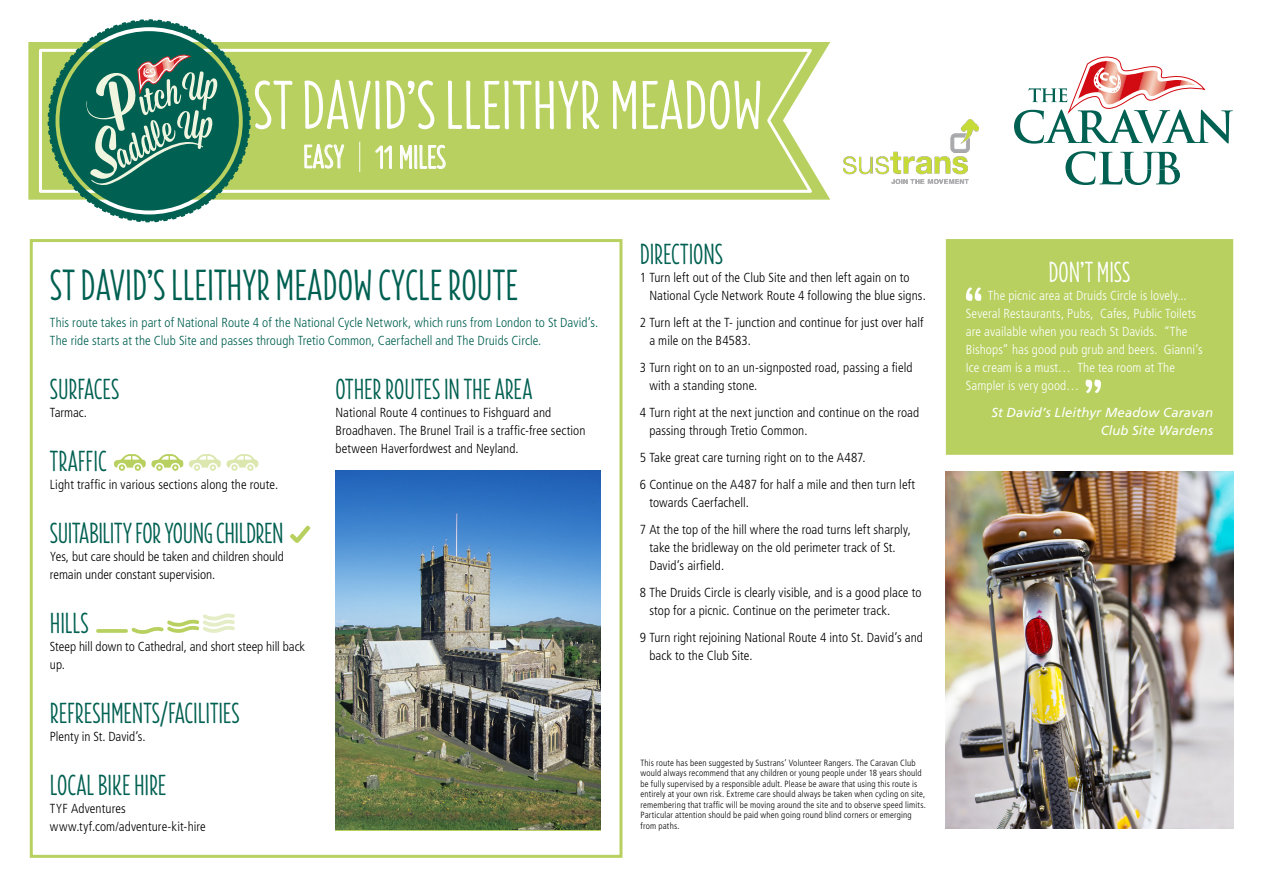
<style>
.page{position:relative;width:1263px;height:893px;background:#fff}
.page>*{position:absolute;margin:0;border:0;box-sizing:border-box;transform-origin:0 0}
.t1{font:71.1px "Florence";color:#fff}
.t2{font:45px "Florence";color:#006051}
.t3{font:33.75px "Florence";color:#fff}
.t4{font:30px "Florence";letter-spacing:-.01em;color:#006051}
.t5{font:30px "Florence";letter-spacing:-.005em;color:#fff}
.t6{font:300 condensed 13.2px/18px "Frutiger LT Std";letter-spacing:.005em;color:#000}
.t7{font:300 condensed 13.2px/18px "Frutiger LT Std";letter-spacing:.005em;color:#fff}
.t8{font:300 condensed 13.2px/18px "Frutiger LT Std";letter-spacing:.005em;color:#006051}
.t9{font:italic 13.2px/18px "Frutiger LT Std";letter-spacing:.01em;color:#fff;text-align:right}
.t10{font:300 condensed 9px/10.5px "Frutiger LT Std";letter-spacing:.02em;color:#000}
</style>
<div class="page">
<div style="left:947px;top:241px;width:285px;height:212px;background:#b7d05f"></div>
<svg style="left:966px;top:287px;width:15px;height:14px"></svg>
<svg style="left:1085px;top:380px;width:16px;height:13px"></svg>
<div style="left:946px;top:239px;width:287px;height:216px;border:3px solid #b7d05f"></div>
<svg style="left:28px;top:42px;width:802px;height:158px;fill:#b7d05f"></svg>
<svg style="left:37px;top:47px;width:779px;height:147px;background:#bcd36b"></svg>
<svg style="left:290px;top:525px;width:20px;height:18px"></svg>
<svg style="left:98px;top:629px;width:28px;height:4px"></svg>
<svg style="left:131px;top:613px;width:104px;height:21px"></svg>
<svg style="left:227px;top:454px;width:31px;height:17px"></svg>
<svg style="left:114px;top:454px;width:69px;height:17px"></svg>
<svg style="left:189px;top:454px;width:32px;height:17px"></svg>
<div style="left:30px;top:239px;width:592px;height:619px;border:3px solid #b7d05f"></div>
<svg style="left:1065px;top:151px;width:115px;height:34px"></svg>
<svg style="left:1014px;top:57px;width:219px;height:87px"></svg>
<img style="left:843px;top:120px;width:135px;height:64px">
<img style="left:946px;top:472px;width:287px;height:357px">
<img style="left:335px;top:471px;width:266px;height:359px">
<svg style="left:304px;top:143px;width:40px;height:26px"></svg>
<svg style="left:375px;top:145px;width:17px;height:24px"></svg>
<svg style="left:400px;top:145px;width:46px;height:24px"></svg>
<hr style="left:359px;top:142px;width:1px;height:30px;background:#fff">
<svg style="left:48px;top:19px;width:203px;height:203px;background:#59957c"></svg>
<h1 class="t1" style="left:253px;top:48px;width:511px">ST DAVID’S LLEITHYR MEADOW</h1>
<h3 class="t3" style="left:303px;top:130px;width:100px">EASY 11 MILES</h3>
<h2 class="t2" style="left:50px;top:248px;width:470px">ST DAVID’S LLEITHYR MEADOW CYCLE ROUTE</h2>
<p class="t8" style="left:50px;top:313px;width:550px">This route takes in part of National Route 4 of the National Cycle Network, which runs from London to St David’s.<br>The ride starts at the Club Site and passes through Tretio Common, Caerfachell and The Druids Circle.</p>
<h3 class="t4" style="left:50px;top:365px;width:44px">SURFACES</h3>
<p class="t6" style="left:50px;top:403px;width:38px">Tarmac.</p>
<h3 class="t4" style="left:50px;top:437px;width:57px">TRAFFIC</h3>
<p class="t6" style="left:50px;top:475px;width:230px">Light traffic in various sections along the route.</p>
<h3 class="t4" style="left:50px;top:509px;width:176px">SUITABILITY FOR YOUNG CHILDREN</h3>
<p class="t6" style="left:50px;top:547px;width:235px">Yes, but care should be taken and children should remain under constant supervision.</p>
<h3 class="t4" style="left:50px;top:599px;width:19px">HILLS</h3>
<p class="t6" style="left:50px;top:637px;width:257px">Steep hill down to Cathedral, and short steep hill back up.</p>
<h3 class="t4" style="left:50px;top:689px;width:36px">REFRESHMENTS</h3>
<h3 class="t4" style="left:160px;top:689px;width:24px">/FACILITIES</h3>
<p class="t6" style="left:50px;top:727px;width:97px">Plenty in St. David’s.</p>
<h3 class="t4" style="left:50px;top:761px;width:93px">LOCAL BIKE HIRE</h3>
<p class="t6" style="left:50px;top:799px;width:157px">TYF Adventures www.tyf.com/adventure-kit-hire</p>
<h3 class="t4" style="left:335px;top:365px;width:60px">OTHER ROUTES</h3>
<h3 class="t4" style="left:444px;top:365px;width:61px">INTHEAREA</h3>
<p class="t6" style="left:335px;top:403px;width:251px">National Route 4 continues to Fishguard and<br>Broadhaven. The Brunel Trail is a traffic-free section between Haverfordwest and Neyland.</p>
<h3 class="t4" style="left:640px;top:230px;width:85px">DIRECTIONS</h3>
<p class="t6" style="left:649px;top:268px;width:278px;text-indent:-9px">1 Turn left out of the Club Site and then left again on to<br>National Cycle Network Route 4 following the blue signs.</p>
<p class="t6" style="left:649px;top:313px;width:276px;text-indent:-9px">2 Turn left at the T- junction and continue for just over half a mile on the B4583.</p>
<p class="t6" style="left:649px;top:358px;width:265px;text-indent:-9px">3 Turn right on to an un-signposted road, passing a field with a standing stone.</p>
<p class="t6" style="left:649px;top:403px;width:271px;text-indent:-9px">4 Turn right at the next junction and continue on the road passing through Tretio Common.</p>
<p class="t6" style="left:640px;top:444px;width:277px;line-height:27px">5 Take great care turning right on to the A487.<br>6 Continue on the A487 for half a mile and then turn left</p>
<p class="t6" style="left:640px;top:489px;width:272px;line-height:27px;text-indent:9px">towards Caerfachell.<br>7 At the top of the hill where the road turns left sharply,</p>
<p class="t6" style="left:649px;top:538px;width:248px">take the bridleway on the old perimeter track of St.<br>David’s airfield.</p>
<p class="t6" style="left:649px;top:583px;width:274px;text-indent:-9px">8 The Druids Circle is clearly visible, and is a good place to stop for a picnic. Continue on the perimeter track.</p>
<p class="t6" style="left:649px;top:628px;width:275px;text-indent:-9px">9 Turn right rejoining National Route 4 into St. David’s and back to the Club Site.</p>
<p class="t10" style="left:640px;top:757px;width:287px">This route has been suggested by Sustrans’ Volunteer Rangers. The Caravan Club would always recommend that any children or young people under 18 years should be fully supervised by a responsible adult. Please be aware that using this route is entirely at your own risk. Extreme care should always be taken when cycling on site, remembering that traffic will be moving around the site and to observe speed limits.<br>Particular attention should be paid when going round blind corners or emerging from paths.</p>
<h3 class="t5" style="left:1048px;top:248px;width:84px">DON’T MISS</h3>
<p class="t7" style="left:966px;top:286px;width:238px;text-indent:22px">The picnic area at Druids Circle is lovely...<br>Several Restaurants, Pubs, Cafes, Public Toilets are available when you reach St Davids. “The Bishops” has good pub grub and beers. Gianni’s Ice cream is a must… The tea room at The Sampler is very good…</p>
<p class="t9" style="left:991px;top:403px;width:223px">St David’s Lleithyr Meadow Caravan<br>Club Site Wardens</p>
</div>
